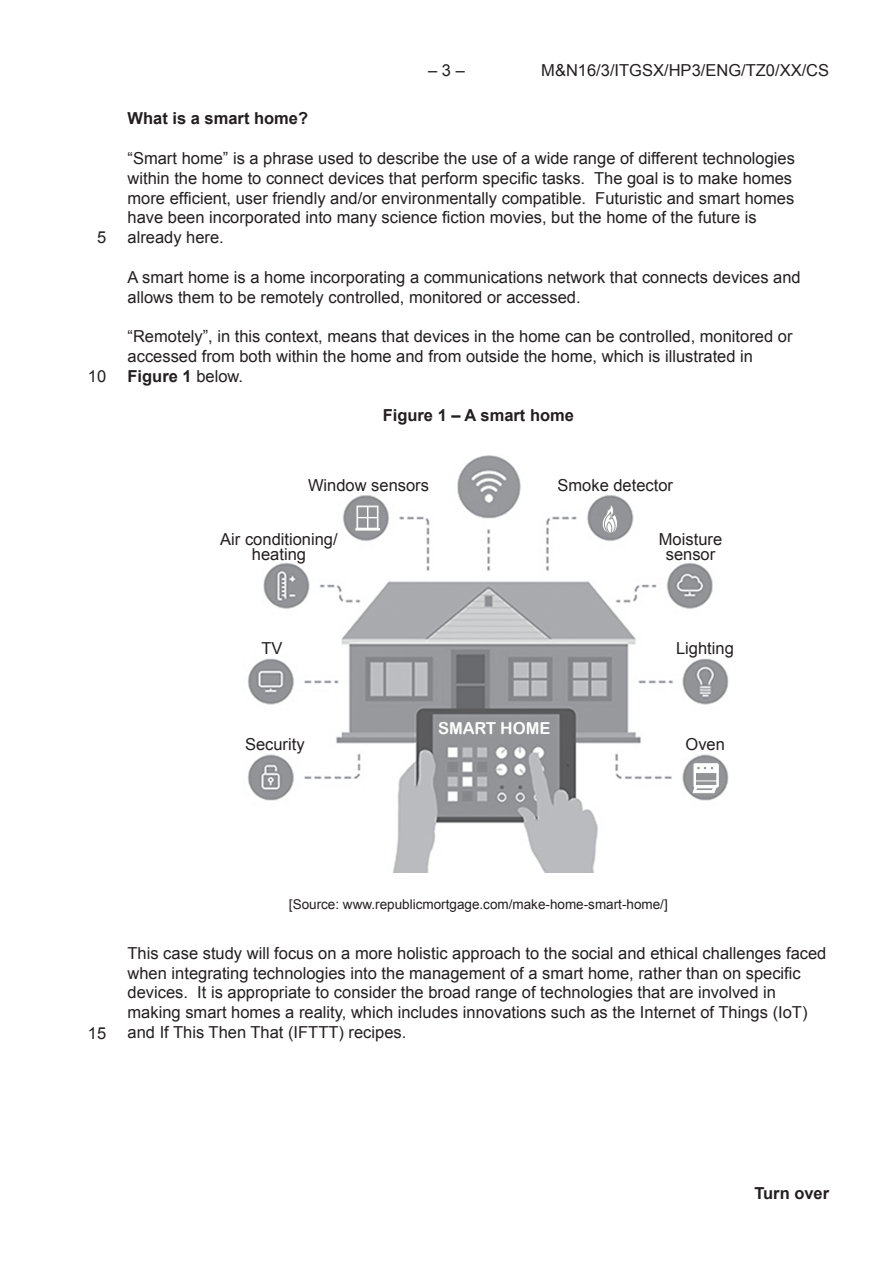
<style>
.page{position:relative;width:893px;height:1263px;background:#fff}
.page>*{position:absolute;margin:0;border:0;box-sizing:border-box;transform-origin:0 0}
.t1{font:16.5px/19.8px "Arial";color:#231f20}
.t2{font:700 16.5px "Arial";color:#231f20}
.t3{font:16.5px "Arial Rounded MT Bold";color:#fff}
.t4{font:13.5px "Arial";color:#231f20}
.s1{font-weight:700}
</style>
<div class="page">
<img style="left:247px;top:455px;width:482px;height:417px">
<div style="left:355px;top:528px;width:24px;height:2px;border:1px solid #fff"></div>
<div style="left:357px;top:506px;width:21px;height:23px;border:1px solid #fff"></div>
<svg style="left:356px;top:507px;width:23px;height:23px"></svg>
<svg style="left:692px;top:763px;width:27px;height:31px"></svg>
<svg style="left:598px;top:459px;width:23px;height:74px"></svg>
<p class="t1" style="left:97px;top:228px;width:11px">5</p>
<p class="t1" style="left:88px;top:366px;width:20px">10</p>
<p class="t1" style="left:428px;top:60px;width:38px">– 3 –</p>
<p class="t1" style="left:541px;top:60px;width:289px">M&amp;N16/3/ITGSX/HP3/ENG/TZ0/XX/CS</p>
<p class="t2" style="left:128px;top:108px;width:182px">What is a smart home?</p>
<p class="t1" style="left:128px;top:148px;width:669px">“Smart home” is a phrase used to describe the use of a wide range of different technologies within the home to connect devices that perform specific tasks. The goal is to make homes more efficient, user friendly and/or environmentally compatible. Futuristic and smart homes have been incorporated into many science fiction movies, but the home of the future is already here.</p>
<p class="t1" style="left:128px;top:267px;width:675px">A smart home is a home incorporating a communications network that connects devices and allows them to be remotely controlled, monitored or accessed.</p>
<p class="t1" style="left:128px;top:327px;width:666px">“Remotely”, in this context, means that devices in the home can be controlled, monitored or accessed from both within the home and from outside the home, which is illustrated in<br><span class="s1">Figure 1</span> below.</p>
<p class="t2" style="left:383px;top:405px;width:193px">Figure 1 – A smart home</p>
<p class="t1" style="left:308px;top:475px;width:123px">Window sensors</p>
<p class="t1" style="left:220px;top:532px;width:119px;line-height:15px;text-align:center">Air conditioning/ heating</p>
<p class="t1" style="left:557px;top:475px;width:117px">Smoke detector</p>
<p class="t1" style="left:659px;top:532px;width:65px;line-height:15px;text-align:center">Moisture sensor</p>
<p class="t1" style="left:261px;top:638px;width:23px">TV</p>
<p class="t1" style="left:245px;top:734px;width:61px">Security</p>
<p class="t3" style="left:438px;top:718px;width:114px">SMART HOME</p>
<p class="t1" style="left:676px;top:638px;width:59px">Lighting</p>
<p class="t1" style="left:685px;top:734px;width:41px">Oven</p>
<p class="t1" style="left:88px;top:1023px;width:20px">15</p>
<p class="t4" style="left:289px;top:895px;width:380px">[Source: www.republicmortgage.com/make-home-smart-home/]</p>
<p class="t1" style="left:128px;top:943px;width:700px">This case study will focus on a more holistic approach to the social and ethical challenges faced when integrating technologies into the management of a smart home, rather than on specific devices. It is appropriate to consider the broad range of technologies that are involved in making smart homes a reality, which includes innovations such as the Internet of Things (IoT) and If This Then That (IFTTT) recipes.</p>
<p class="t2" style="left:754px;top:1182px;width:76px">Turn over</p>
</div>
